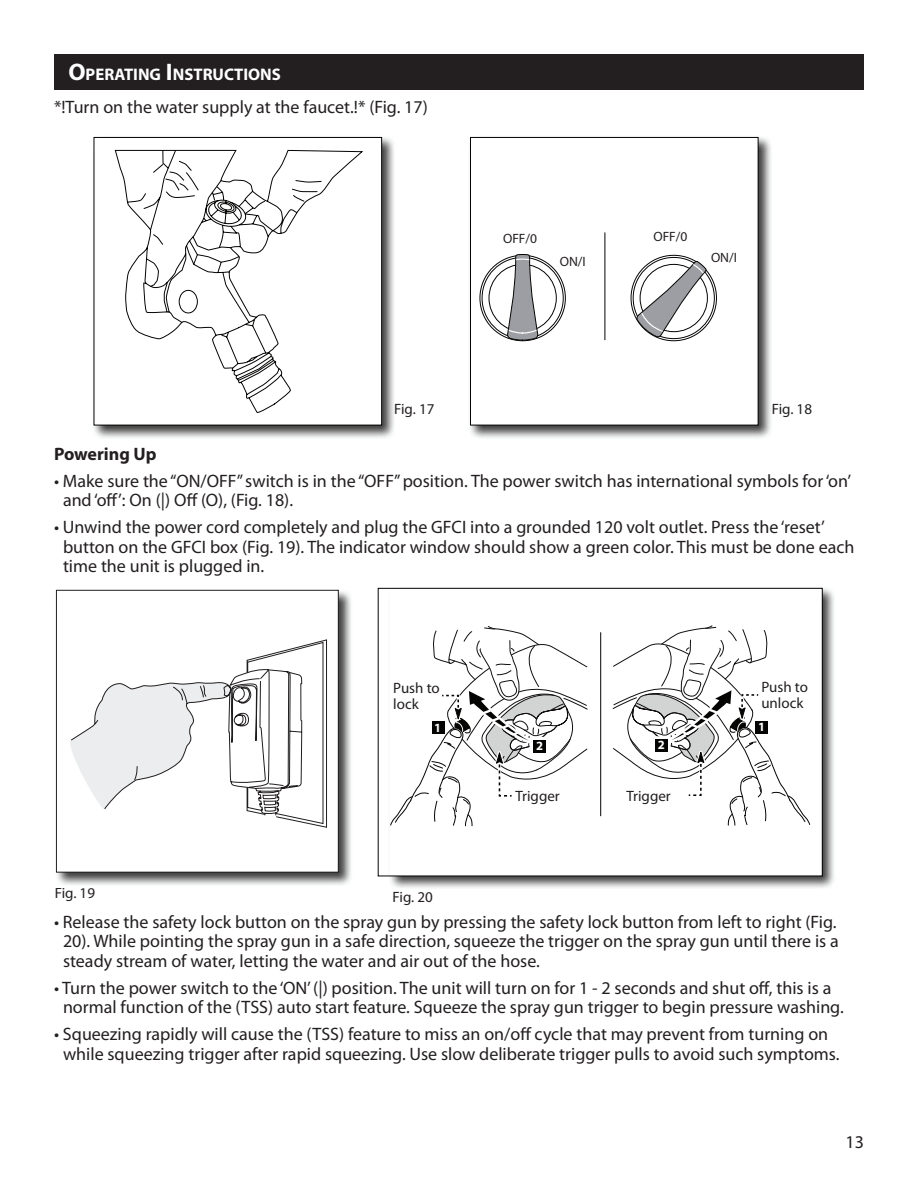
<style>
.page{position:relative;width:918px;height:1188px;background:#fff}
.page>*{position:absolute;margin:0;border:0;box-sizing:border-box;transform-origin:0 0}
.t1{font:18px/19.5px "Myriad Pro";color:#231f20}
.t2{font:700 18px "Myriad Pro";color:#231f20}
.t3{font:700 16.8px "Myriad Pro";color:#fff}
.t4{font:15px/16.5px "Myriad Pro";color:#231f20}
.t5{font:13.5px "Myriad Pro";color:#231f20}
.t6{font:700 12.6px "Myriad Pro";color:#fff}
.s1{font-size:24px}
</style>
<div class="page">
<img style="left:93px;top:136px;width:301px;height:302px">
<div style="left:94px;top:137px;width:288px;height:288px;background:#fff"></div>
<div style="left:94px;top:137px;width:288px;height:288px;border:1px solid #040503"></div>
<svg style="left:115px;top:150px;width:248px;height:263px"></svg>
<img style="left:470px;top:136px;width:301px;height:302px">
<div style="left:470px;top:137px;width:288px;height:288px;background:#fff"></div>
<div style="left:470px;top:137px;width:288px;height:288px;border:1px solid #040503"></div>
<svg style="left:482px;top:254px;width:81px;height:87px"></svg>
<svg style="left:633px;top:257px;width:82px;height:82px"></svg>
<hr style="left:604px;top:232px;width:1px;height:108px;background:#040503">
<img style="left:388px;top:587px;width:446px;height:301px">
<div style="left:391px;top:588px;width:431px;height:288px;background:#fff"></div>
<svg style="left:613px;top:625px;width:198px;height:201px"></svg>
<svg style="left:390px;top:626px;width:198px;height:262px"></svg>
<hr style="left:600px;top:632px;width:1px;height:184px;background:#040503">
<div style="left:54px;top:54px;width:810px;height:35px;background:#231f20"></div>
<div style="left:560px;top:256px;width:37px;height:15px;background:#fff"></div>
<div style="left:711px;top:252px;width:35px;height:15px;background:#fff"></div>
<img style="left:55px;top:589px;width:296px;height:296px">
<div style="left:56px;top:590px;width:282px;height:282px;background:#fff"></div>
<div style="left:56px;top:590px;width:282px;height:282px;border:1px solid #231f20"></div>
<svg style="left:63px;top:639px;width:264px;height:246px"></svg>
<p class="t3" style="left:68px;top:63px;width:213px"><span class="s1">O</span>PERATING <span class="s1">I</span> NSTRUCTIONS</p>
<p class="t1" style="left:54px;top:96px;width:375px">*!Turn on the water supply at the faucet.!* (Fig. 17)</p>
<p class="t5" style="left:503px;top:230px;width:36px">OFF/0</p>
<p class="t5" style="left:653px;top:229px;width:36px">OFF/0</p>
<p class="t5" style="left:560px;top:253px;width:28px">ON/I</p>
<p class="t5" style="left:711px;top:249px;width:28px">ON/I</p>
<p class="t4" style="left:394px;top:401px;width:42px">Fig. 17</p>
<p class="t4" style="left:772px;top:401px;width:42px">Fig. 18</p>
<p class="t2" style="left:54px;top:442px;width:104px">Powering Up</p>
<p class="t1" style="left:63px;top:471px;width:790px;text-indent:-9px">• Make sure the “ON/OFF” switch is in the “OFF” position. The power switch has international symbols for ‘on’ and ‘off’: On (|) Off (O), (Fig. 18).</p>
<p class="t1" style="left:63px;top:517px;width:793px;text-indent:-9px">• Unwind the power cord completely and plug the GFCI into a grounded 120 volt outlet. Press the ‘reset’ button on the GFCI box (Fig. 19). The indicator window should show a green color. This must be done each time the unit is plugged in.</p>
<p class="t4" style="left:393px;top:679px;width:48px">Push to lock</p>
<p class="t4" style="left:761px;top:678px;width:48px">Push to unlock</p>
<p class="t6" style="left:434px;top:719px;width:8px">1</p>
<p class="t4" style="left:55px;top:885px;width:42px">Fig. 19</p>
<p class="t4" style="left:393px;top:888px;width:42px">Fig. 20</p>
<p class="t6" style="left:536px;top:738px;width:8px">2</p>
<p class="t6" style="left:658px;top:737px;width:8px">2</p>
<p class="t4" style="left:515px;top:788px;width:46px">Trigger</p>
<p class="t4" style="left:626px;top:788px;width:46px">Trigger</p>
<p class="t6" style="left:758px;top:718px;width:8px">1</p>
<p class="t1" style="left:63px;top:912px;width:777px;text-indent:-9px">• Release the safety lock button on the spray gun by pressing the safety lock button from left to right (Fig.<br>20). While pointing the spray gun in a safe direction, squeeze the trigger on the spray gun until there is a steady stream of water, letting the water and air out of the hose.</p>
<p class="t1" style="left:63px;top:978px;width:782px;text-indent:-9px">• Turn the power switch to the ‘ON’ (|) position. The unit will turn on for 1 - 2 seconds and shut off, this is a normal function of the (TSS) auto start feature. Squeeze the spray gun trigger to begin pressure washing.</p>
<p class="t1" style="left:63px;top:1024px;width:778px;text-indent:-9px">• Squeezing rapidly will cause the (TSS) feature to miss an on/off cycle that may prevent from turning on while squeezing trigger after rapid squeezing. Use slow deliberate trigger pulls to avoid such symptoms.</p>
<p class="t1" style="left:846px;top:1131px;width:20px">13</p>
</div>
